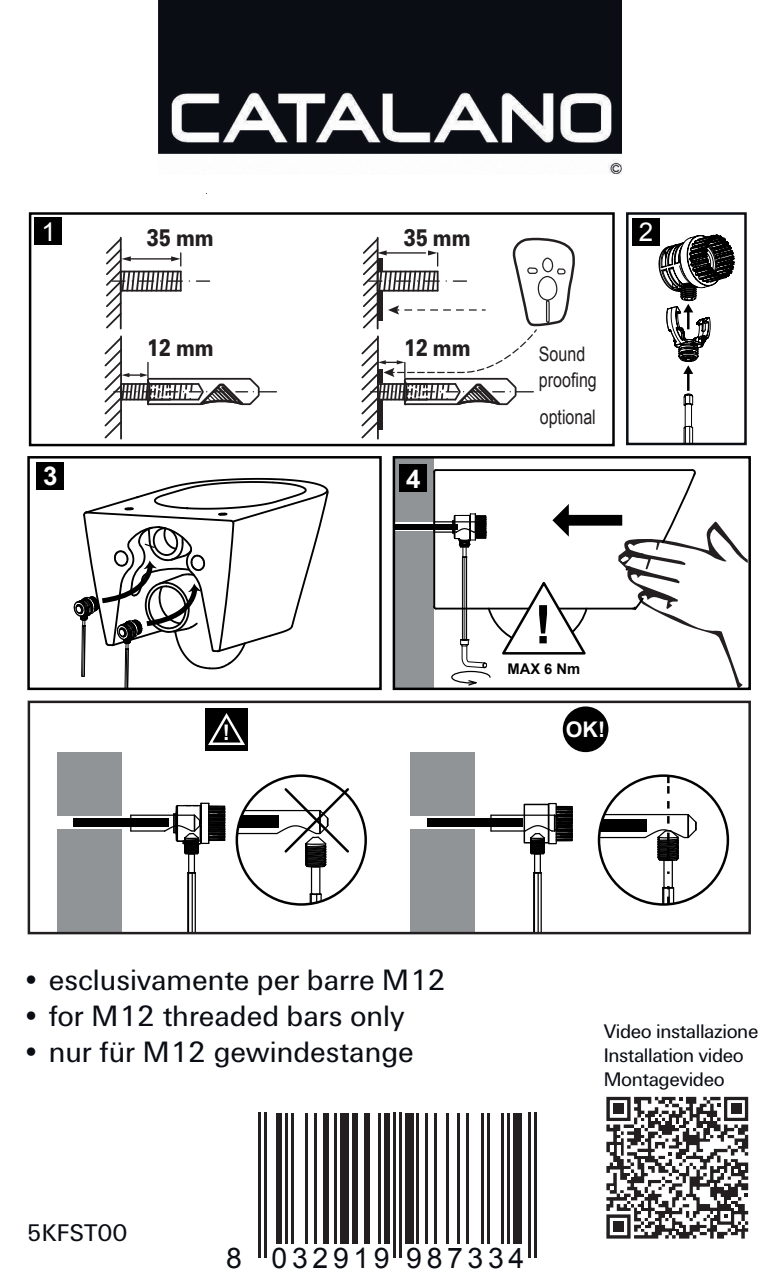
<style>
.page{position:relative;width:780px;height:1276px;background:#fff}
.page>*{position:absolute;margin:0;border:0;box-sizing:border-box;transform-origin:0 0}
.t1{font:700 53.25px "Arial";color:#000001}
.t2{font:30.5px "Fi We";color:#0a0d14}
.t3{font:28.5px "Arial";letter-spacing:.165em;color:#0a0d14}
.t4{font:26px "Arial";color:#fff}
.t5{font:700 26px "Arial";color:#fff}
.t6{font:900 25px "Fi We";color:#231f20;scale:.8 1}
.t7{font:25px "Fi We";color:#0a0d14}
.t8{font:700 21.5px "Arial";color:#fff}
.t9{font:20.5px/24px "Fi We";letter-spacing:-.02em;color:#0a0d14}
.t10{font:20px/26.5px "Arial";color:#221e1f;scale:.8 1}
.t11{font:700 14.75px "Arial";color:#000001}
</style>
<div class="page">
<img style="left:158px;top:0;width:463px;height:175px">
<hr style="left:258px;top:1112px;width:3px;height:145px;background:#231f20">
<hr style="left:264px;top:1112px;width:3px;height:145px;background:#231f20">
<div style="left:276px;top:1112px;width:6px;height:131px;background:#231f20"></div>
<hr style="left:285px;top:1112px;width:2px;height:131px;background:#231f20">
<hr style="left:290px;top:1112px;width:3px;height:131px;background:#231f20">
<hr style="left:305px;top:1112px;width:3px;height:131px;background:#231f20">
<hr style="left:314px;top:1112px;width:3px;height:131px;background:#231f20">
<div style="left:323px;top:1112px;width:5px;height:131px;background:#231f20"></div>
<hr style="left:334px;top:1112px;width:3px;height:131px;background:#231f20">
<div style="left:340px;top:1112px;width:9px;height:131px;background:#231f20"></div>
<div style="left:352px;top:1112px;width:6px;height:131px;background:#231f20"></div>
<div style="left:364px;top:1112px;width:5px;height:131px;background:#231f20"></div>
<hr style="left:378px;top:1112px;width:3px;height:131px;background:#231f20">
<div style="left:384px;top:1112px;width:6px;height:131px;background:#231f20"></div>
<hr style="left:393px;top:1112px;width:3px;height:145px;background:#231f20">
<hr style="left:399px;top:1112px;width:3px;height:145px;background:#231f20">
<div style="left:404px;top:1112px;width:9px;height:131px;background:#231f20"></div>
<hr style="left:416px;top:1112px;width:3px;height:131px;background:#231f20">
<hr style="left:425px;top:1112px;width:3px;height:131px;background:#231f20">
<hr style="left:434px;top:1112px;width:3px;height:131px;background:#231f20">
<hr style="left:445px;top:1112px;width:3px;height:131px;background:#231f20">
<hr style="left:457px;top:1112px;width:3px;height:131px;background:#231f20">
<hr style="left:466px;top:1112px;width:3px;height:131px;background:#231f20">
<hr style="left:481px;top:1112px;width:2px;height:131px;background:#231f20">
<hr style="left:486px;top:1112px;width:3px;height:131px;background:#231f20">
<hr style="left:501px;top:1112px;width:3px;height:131px;background:#231f20">
<hr style="left:507px;top:1112px;width:3px;height:131px;background:#231f20">
<div style="left:513px;top:1112px;width:9px;height:131px;background:#231f20"></div>
<hr style="left:527px;top:1112px;width:3px;height:145px;background:#231f20">
<hr style="left:533px;top:1112px;width:3px;height:145px;background:#231f20">
<div style="left:29px;top:212px;width:585px;height:234px;border:2px solid #000001"></div>
<div style="left:35px;top:217px;width:27px;height:28px;background:#000001"></div>
<div style="left:394px;top:457px;width:39px;height:64px;background:#909497"></div>
<div style="left:399px;top:465px;width:27px;height:27px;background:#000001"></div>
<div style="left:394px;top:531px;width:39px;height:158px;background:#909497"></div>
<hr style="left:434px;top:521px;width:41px;height:1px;background:#000001">
<hr style="left:434px;top:531px;width:22px;height:2px;background:#000001">
<div style="left:395px;top:524px;width:62px;height:5px;background:#000001"></div>
<div style="left:392px;top:456px;width:358px;height:234px;border:2px solid #000001"></div>
<hr style="left:433px;top:473px;width:2px;height:133px;background:#000001">
<hr style="left:436px;top:607px;width:197px;height:2px;background:#000001">
<svg style="left:433px;top:605px;width:4px;height:5px"></svg>
<svg style="left:433px;top:468px;width:3px;height:5px"></svg>
<hr style="left:436px;top:469px;width:256px;height:2px;background:#000001">
<hr style="left:131px;top:814px;width:63px;height:2px;background:#000001">
<hr style="left:131px;top:830px;width:34px;height:1px;background:#000001">
<div style="left:57px;top:752px;width:64px;height:64px;background:#909497"></div>
<div style="left:57px;top:830px;width:64px;height:103px;background:#909497"></div>
<div style="left:74px;top:818px;width:95px;height:9px;background:#000001"></div>
<svg style="left:163px;top:802px;width:62px;height:129px"></svg>
<hr style="left:237px;top:810px;width:83px;height:1px;background:#000001">
<hr style="left:237px;top:833px;width:40px;height:1px;background:#000001">
<div style="left:237px;top:815px;width:42px;height:12px;background:#000001"></div>
<svg style="left:275px;top:786px;width:76px;height:118px"></svg>
<div style="left:205px;top:708px;width:43px;height:43px;background:#000001"></div>
<svg style="left:208px;top:713px;width:37px;height:32px"></svg>
<div style="left:562px;top:706px;width:46px;height:46px;background:#000001;border-radius:50%"></div>
<hr style="left:491px;top:814px;width:63px;height:2px;background:#000001">
<hr style="left:491px;top:830px;width:34px;height:1px;background:#000001">
<div style="left:410px;top:752px;width:65px;height:64px;background:#909497"></div>
<div style="left:410px;top:830px;width:65px;height:103px;background:#909497"></div>
<div style="left:427px;top:818px;width:95px;height:9px;background:#000001"></div>
<hr style="left:599px;top:814px;width:89px;height:1px;background:#000001">
<hr style="left:599px;top:837px;width:45px;height:1px;background:#000001">
<div style="left:599px;top:819px;width:48px;height:12px;background:#000001"></div>
<svg style="left:643px;top:775px;width:54px;height:129px"></svg>
<div style="left:28px;top:700px;width:722px;height:234px;border:2px solid #231f20"></div>
<div style="left:36px;top:462px;width:28px;height:27px;background:#000001"></div>
<div style="left:27px;top:456px;width:355px;height:234px;border:2px solid #000001"></div>
<svg style="left:104px;top:236px;width:172px;height:204px"></svg>
<svg style="left:450px;top:469px;width:297px;height:220px"></svg>
<svg style="left:74px;top:477px;width:256px;height:212px"></svg>
<svg style="left:361px;top:236px;width:214px;height:204px"></svg>
<div style="left:626px;top:212px;width:120px;height:233px;border:2px solid #0a0d14"></div>
<svg style="left:658px;top:234px;width:76px;height:210px"></svg>
<div style="left:632px;top:218px;width:27px;height:27px;background:#000001"></div>
<svg style="left:523px;top:806px;width:50px;height:127px"></svg>
<div style="left:548px;top:803px;width:8px;height:41px;border:1px solid #000001"></div>
<div style="left:523px;top:803px;width:26px;height:40px;border:2px solid #000001"></div>
<svg style="left:606px;top:1096px;width:142px;height:142px"></svg>
<div style="left:613px;top:1103px;width:10px;height:11px;background:#231f20"></div>
<div style="left:730px;top:1103px;width:11px;height:11px;background:#231f20"></div>
<div style="left:613px;top:1221px;width:10px;height:10px;background:#231f20"></div>
<p class="t4" style="left:41px;top:214px;width:16px">1</p>
<p class="t5" style="left:43px;top:459px;width:16px">3</p>
<p class="t6" style="left:146px;top:223px;width:85px">35 mm</p>
<p class="t6" style="left:146px;top:333px;width:85px">12 mm</p>
<p class="t6" style="left:403px;top:223px;width:85px">35 mm</p>
<p class="t6" style="left:403px;top:333px;width:85px">12 mm</p>
<p class="t5" style="left:406px;top:461px;width:16px">4</p>
<p class="t10" style="left:539px;top:341px;width:74px">Sound proofing</p>
<p class="t10" style="left:539px;top:403px;width:72px">optional</p>
<p class="t4" style="left:638px;top:214px;width:16px">2</p>
<h1 class="t1" style="left:534px;top:589px;width:19px">!</h1>
<p class="t11" style="left:507px;top:659px;width:74px">MAX 6 Nm</p>
<p class="t8" style="left:223px;top:718px;width:9px">!</p>
<p class="t8" style="left:566px;top:715px;width:41px">OK!</p>
<p class="t2" style="left:21px;top:962px;width:426px">• esclusivamente per barre M12</p>
<p class="t2" style="left:21px;top:998px;width:385px">• for M12 threaded bars only</p>
<p class="t2" style="left:21px;top:1034px;width:394px">• nur für M12 gewindestange</p>
<p class="t7" style="left:27px;top:1219px;width:102px">5KFST00</p>
<p class="t3" style="left:226px;top:1239px;width:300px">8 032919 987334</p>
<p class="t9" style="left:603px;top:1019px;width:156px">Video installazione<br>Installation video<br>Montagevideo</p>
</div>
